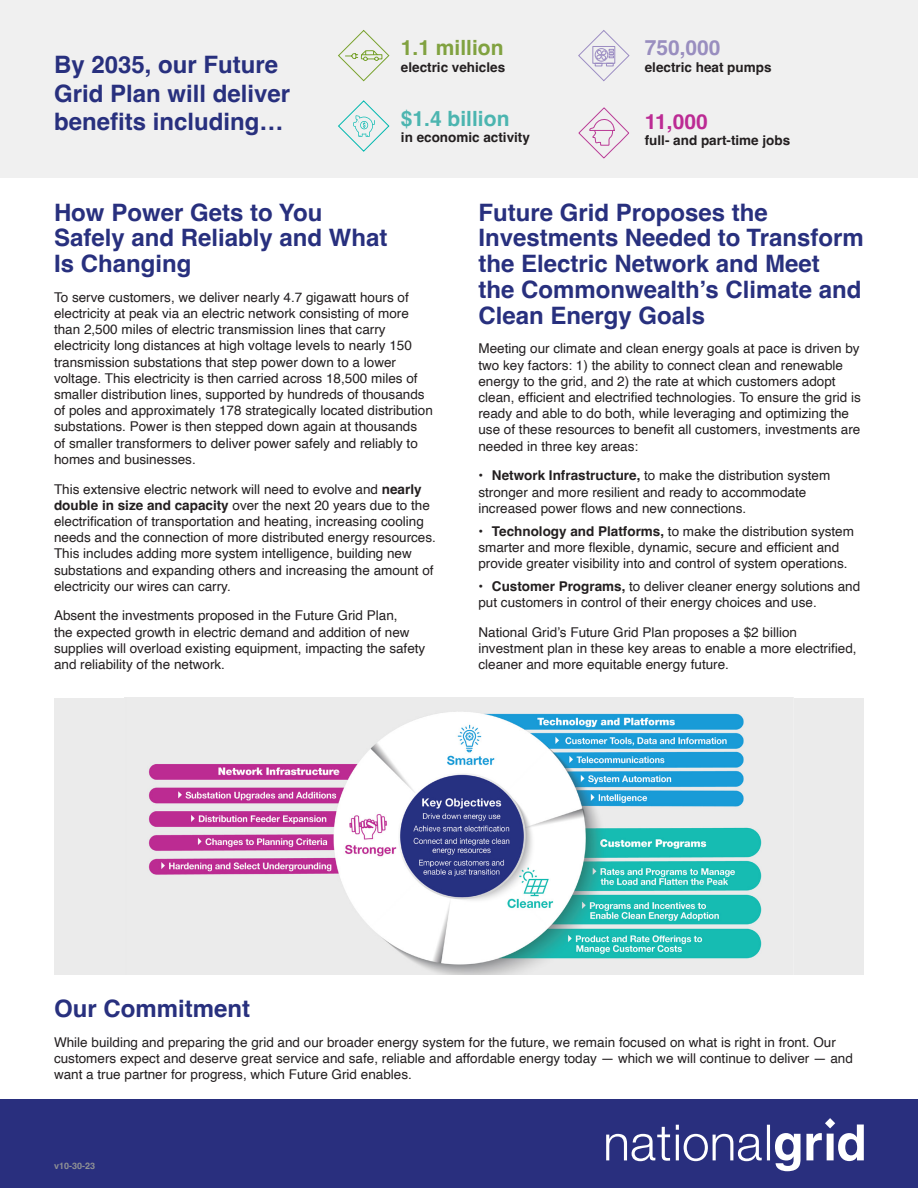
<style>
.page{position:relative;width:918px;height:1188px;background:#fff}
.page>*{position:absolute;margin:0;border:0;box-sizing:border-box;transform-origin:0 0}
.t1{font:700 24px/25.8px "Helvetica";color:#28307e}
.t2{font:700 21px "Helvetica";color:#4cb5b0}
.t3{font:700 21px "Helvetica";color:#81a240}
.t4{font:700 21px "Helvetica";color:#998ebf}
.t5{font:700 21px "Helvetica";color:#bc2b94}
.t6{font:13.5px/16.2px "Helvetica";color:#231f20}
.t7{font:700 13.5px "Helvetica";color:#231f20}
.t8{font:700 9px "Helvetica";color:#8f9194}
.s1{font-weight:700}
</style>
<div class="page">
<div style="left:0;top:0;width:918px;height:177px;background:#f0f0f0"></div>
<div style="left:54px;top:698px;width:810px;height:276px;background:#ebebeb"></div>
<img style="left:148px;top:712px;width:614px;height:262px">
<svg style="left:338px;top:30px;width:52px;height:52px"></svg>
<div style="left:0;top:1100px;width:918px;height:88px;background:#292f7e"></div>
<svg style="left:606px;top:1118px;width:258px;height:53px"></svg>
<svg style="left:578px;top:30px;width:52px;height:52px"></svg>
<svg style="left:578px;top:107px;width:51px;height:52px"></svg>
<svg style="left:338px;top:100px;width:52px;height:52px"></svg>
<p class="t1" style="left:54px;top:53px;width:238px;line-height:28.8px">By 2035, our Future<br>Grid Plan will deliver benefits including…</p>
<p class="t3" style="left:401px;top:35px;width:104px">1.1 million</p>
<p class="t7" style="left:401px;top:59px;width:106px">electric vehicles</p>
<p class="t2" style="left:401px;top:106px;width:110px">$1.4 billion</p>
<p class="t7" style="left:401px;top:129px;width:131px">in economic activity</p>
<p class="t4" style="left:645px;top:35px;width:77px">750,000</p>
<p class="t7" style="left:645px;top:59px;width:128px">electric heat pumps</p>
<p class="t5" style="left:645px;top:109px;width:65px">11,000</p>
<p class="t7" style="left:645px;top:132px;width:147px">full- and part-time jobs</p>
<p class="t1" style="left:54px;top:202px;width:335px">How Power Gets to You<br>Safely and Reliably and What<br>Is Changing</p>
<p class="t6" style="left:54px;top:289px;width:380px">To serve customers, we deliver nearly 4.7 gigawatt hours of electricity at peak via an electric network consisting of more than 2,500 miles of electric transmission lines that carry electricity long distances at high voltage levels to nearly 150 transmission substations that step power down to a lower voltage. This electricity is then carried across 18,500 miles of smaller distribution lines, supported by hundreds of thousands of poles and approximately 178 strategically located distribution substations. Power is then stepped down again at thousands<br>of smaller transformers to deliver power safely and reliably to homes and businesses.</p>
<p class="t6" style="left:54px;top:481px;width:383px">This extensive electric network will need to evolve and <span class="s1">nearly double in size and capacity</span> over the next 20 years due to the electrification of transportation and heating, increasing cooling needs and the connection of more distributed energy resources.<br>This includes adding more system intelligence, building new substations and expanding others and increasing the amount of electricity our wires can carry.</p>
<p class="t6" style="left:54px;top:608px;width:373px">Absent the investments proposed in the Future Grid Plan,<br>the expected growth in electric demand and addition of new supplies will overload existing equipment, impacting the safety and reliability of the network.</p>
<p class="t1" style="left:478px;top:202px;width:387px">Future Grid Proposes the<br>Investments Needed to Transform the Electric Network and Meet<br>the Commonwealth’s Climate and<br>Clean Energy Goals</p>
<p class="t6" style="left:478px;top:341px;width:384px">Meeting our climate and clean energy goals at pace is driven by two key factors: 1) the ability to connect clean and renewable energy to the grid, and 2) the rate at which customers adopt clean, efficient and electrified technologies. To ensure the grid is ready and able to do both, while leveraging and optimizing the use of these resources to benefit all customers, investments are needed in three key areas:</p>
<p class="t6" style="left:478px;top:468px;width:353px"><span class="s1">• Network Infrastructure,</span> to make the distribution system stronger and more resilient and ready to accommodate increased power flows and new connections.</p>
<p class="t6" style="left:478px;top:523px;width:377px"><span class="s1">• Technology and Platforms,</span> to make the distribution system smarter and more flexible, dynamic, secure and efficient and provide greater visibility into and control of system operations.</p>
<p class="t6" style="left:478px;top:579px;width:383px"><span class="s1">• Customer Programs,</span> to deliver cleaner energy solutions and put customers in control of their energy choices and use.</p>
<p class="t6" style="left:478px;top:624px;width:380px">National Grid’s Future Grid Plan proposes a $2 billion investment plan in these key areas to enable a more electrified, cleaner and more equitable energy future.</p>
<p class="t1" style="left:54px;top:998px;width:198px">Our Commitment</p>
<p class="t6" style="left:54px;top:1034px;width:800px">While building and preparing the grid and our broader energy system for the future, we remain focused on what is right in front. Our customers expect and deserve great service and safe, reliable and affordable energy today — which we will continue to deliver — and want a true partner for progress, which Future Grid enables.</p>
<p class="t8" style="left:54px;top:1160px;width:43px">v10-30-23</p>
</div>
